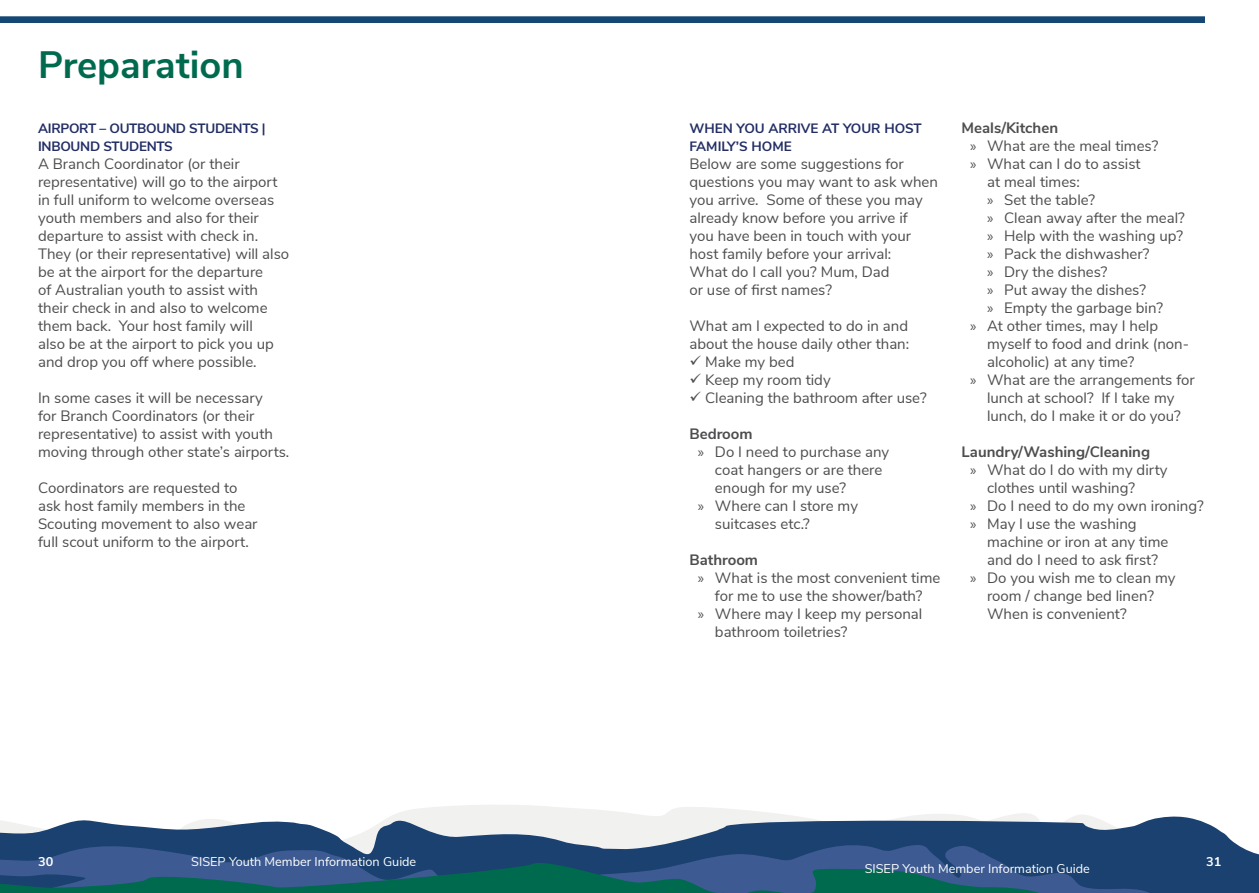
<style>
.page{position:relative;width:1259px;height:893px;background:#fff}
.page>*{position:absolute;margin:0;border:0;box-sizing:border-box;transform-origin:0 0}
.t1{font:700 38.1px "Nunito Sans";color:#006a4f}
.t2{font:15px/18px "Nunito Sans";color:#4d4d4f}
.t3{font:700 15px "Nunito Sans";color:#4d4d4f}
.t4{font:700 13.5px/18px "Nunito Sans";letter-spacing:-.02em;color:#222d64}
.t5{font:700 13.5px/18px "Nunito Sans";color:#222d64}
.t6{font:12.75px "Nunito Sans";color:#fff}
.t7{font:700 12.75px "Nunito Sans";color:#fff}
.s1{font-family:"Myriad Pro"}
</style>
<div class="page">
<svg style="left:390px;top:805px;width:792px;height:12px"></svg>
<svg style="left:0;top:817px;width:1234px;height:25px;fill:#1a416f"></svg>
<svg style="left:0;top:842px;width:1259px;height:15px;background:#294d7a"></svg>
<svg style="left:0;top:857px;width:1259px;height:36px;background:#205774"></svg>
<div style="left:0;top:16px;width:1205px;height:7px;background:#144774"></div>
<h1 class="t1" style="left:38px;top:37px;width:207px">Preparation</h1>
<p class="t4" style="left:38px;top:119px;width:229px">AIRPORT – OUTBOUND STUDENTS |<br>INBOUND STUDENTS</p>
<p class="t2" style="left:38px;top:154px;width:253px">A Branch Coordinator (or their representative) will go to the airport in full uniform to welcome overseas youth members and also for their departure to assist with check in.<br>They (or their representative) will also be at the airport for the departure<br>of Australian youth to assist with their check in and also to welcome them back. Your host family will<br>also be at the airport to pick you up and drop you off where possible.</p>
<p class="t2" style="left:38px;top:388px;width:253px">In some cases it will be necessary<br>for Branch Coordinators (or their representative) to assist with youth moving through other state’s airports.</p>
<p class="t2" style="left:38px;top:478px;width:221px">Coordinators are requested to ask host family members in the<br>Scouting movement to also wear full scout uniform to the airport.</p>
<p class="t5" style="left:689px;top:119px;width:234px">WHEN YOU ARRIVE AT YOUR HOST<br>FAMILY’S HOME</p>
<p class="t2" style="left:689px;top:154px;width:250px">Below are some suggestions for questions you may want to ask when you arrive. Some of these you may already know before you arrive if<br>you have been in touch with your host family before your arrival:<br>What do I call you? Mum, Dad<br>or use of first names?</p>
<p class="t2" style="left:689px;top:316px;width:221px">What am I expected to do in and about the house daily other than:</p>
<p class="t2" style="left:689px;top:352px;width:107px">✓ Make my bed</p>
<p class="t2" style="left:689px;top:370px;width:143px">✓ Keep my room tidy</p>
<p class="t2" style="left:689px;top:388px;width:239px">✓ Cleaning the bathroom after use?</p>
<p class="t3" style="left:689px;top:423px;width:65px">Bedroom</p>
<p class="t2" style="left:698px;top:442px;width:193px"><span class="s1">»</span> Do I need to purchase any</p>
<p class="t2" style="left:715px;top:460px;width:169px">coat hangers or are there</p>
<p class="t2" style="left:715px;top:478px;width:133px">enough for my use?</p>
<p class="t2" style="left:698px;top:496px;width:162px"><span class="s1">»</span> Where can I store my</p>
<p class="t2" style="left:715px;top:514px;width:96px">suitcases etc.?</p>
<p class="t3" style="left:689px;top:549px;width:70px">Bathroom</p>
<p class="t2" style="left:698px;top:568px;width:244px"><span class="s1">»</span> What is the most convenient time</p>
<p class="t2" style="left:715px;top:586px;width:209px">for me to use the shower/bath?</p>
<p class="t2" style="left:698px;top:604px;width:226px"><span class="s1">»</span> Where may I keep my personal</p>
<p class="t2" style="left:715px;top:622px;width:134px">bathroom toiletries?</p>
<p class="t3" style="left:961px;top:117px;width:98px">Meals/Kitchen</p>
<p class="t2" style="left:970px;top:136px;width:190px"><span class="s1">»</span> What are the meal times?</p>
<p class="t2" style="left:970px;top:154px;width:172px"><span class="s1">»</span> What can I do to assist</p>
<p class="t2" style="left:987px;top:172px;width:94px">at meal times:</p>
<p class="t2" style="left:987px;top:190px;width:110px"><span class="s1">»</span> Set the table?</p>
<p class="t2" style="left:987px;top:208px;width:199px"><span class="s1">»</span> Clean away after the meal?</p>
<p class="t2" style="left:987px;top:226px;width:197px"><span class="s1">»</span> Help with the washing up?</p>
<p class="t2" style="left:987px;top:244px;width:164px"><span class="s1">»</span> Pack the dishwasher?</p>
<p class="t2" style="left:987px;top:262px;width:122px"><span class="s1">»</span> Dry the dishes?</p>
<p class="t2" style="left:987px;top:280px;width:160px"><span class="s1">»</span> Put away the dishes?</p>
<p class="t2" style="left:987px;top:298px;width:177px"><span class="s1">»</span> Empty the garbage bin?</p>
<p class="t2" style="left:970px;top:316px;width:190px"><span class="s1">»</span> At other times, may I help</p>
<p class="t2" style="left:987px;top:334px;width:204px">myself to food and drink (non-</p>
<p class="t2" style="left:987px;top:352px;width:149px">alcoholic) at any time?</p>
<p class="t2" style="left:970px;top:370px;width:226px"><span class="s1">»</span> What are the arrangements for</p>
<p class="t2" style="left:987px;top:388px;width:189px">lunch at school? If I take my</p>
<p class="t2" style="left:987px;top:406px;width:195px">lunch, do I make it or do you?</p>
<p class="t3" style="left:961px;top:441px;width:190px">Laundry/Washing/Cleaning</p>
<p class="t2" style="left:970px;top:460px;width:199px"><span class="s1">»</span> What do I do with my dirty</p>
<p class="t2" style="left:987px;top:478px;width:149px">clothes until washing?</p>
<p class="t2" style="left:970px;top:496px;width:235px"><span class="s1">»</span> Do I need to do my own ironing?</p>
<p class="t2" style="left:970px;top:514px;width:168px"><span class="s1">»</span> May I use the washing</p>
<p class="t2" style="left:987px;top:532px;width:183px">machine or iron at any time</p>
<p class="t2" style="left:987px;top:550px;width:172px">and do I need to ask first?</p>
<p class="t2" style="left:970px;top:568px;width:207px"><span class="s1">»</span> Do you wish me to clean my</p>
<p class="t2" style="left:987px;top:586px;width:168px">room / change bed linen?</p>
<p class="t2" style="left:987px;top:604px;width:141px">When is convenient?</p>
<p class="t7" style="left:38px;top:852px;width:17px">30</p>
<p class="t6" style="left:191px;top:852px;width:227px">SISEP Youth Member Information Guide</p>
<p class="t7" style="left:1206px;top:852px;width:17px">31</p>
<p class="t6" style="left:864px;top:859px;width:227px">SISEP Youth Member Information Guide</p>
</div>
